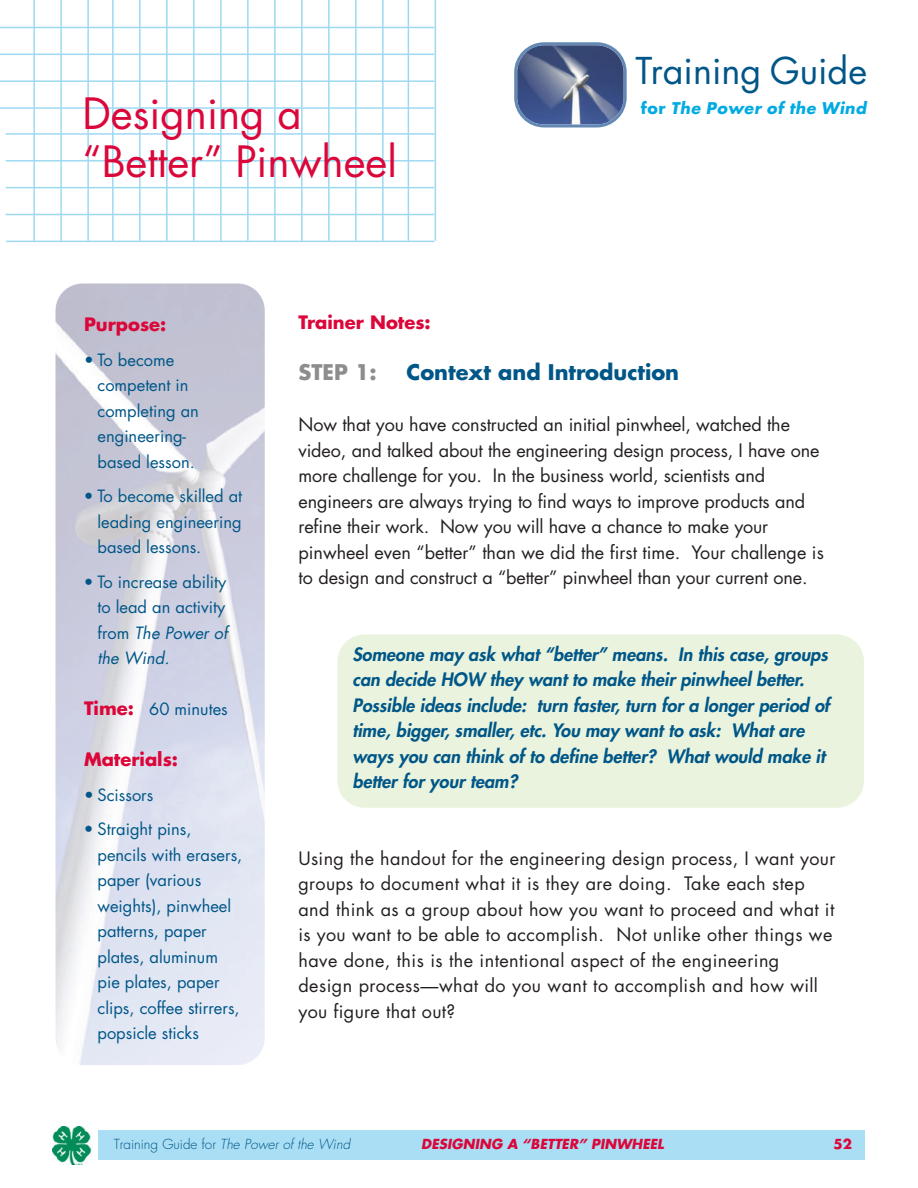
<style>
.page{position:relative;width:918px;height:1188px;background:#fff}
.page>*{position:absolute;margin:0;border:0;box-sizing:border-box;transform-origin:0 0}
.t1{font:42px/48px "Futura";color:#db0639}
.t2{font:36px "Futura";color:#005687}
.t3{font:700 21px "Futura";color:#005687}
.t4{font:700 21px "Futura";color:#8d8c8e}
.t5{font:18px/25.5px "Futura";color:#231f20}
.t6{font:18px/25.5px "Futura";letter-spacing:.025em;color:#231f20}
.t7{font:italic 800 18px/25.5px "Futura";color:#005687}
.t8{font:700 18px "Futura";color:#db0639}
.t9{font:16.5px/25.5px "Futura";color:#005687}
.t10{font:italic 700 15.75px "Futura";letter-spacing:.035em;color:#00abe2}
.t11{font:italic 300 13.5px "Futura";color:#005687}
.t12{font:italic 700 13.5px "Futura";color:#db0639}
.t13{font:700 13.5px "Futura";color:#db0639}
.s1{font-style:normal}
.s2{font-style:italic}
.s3{font-weight:700;font-size:18px;color:#db0639}
</style>
<div class="page">
<hr style="left:33px;top:0;width:2px;height:241px;background:#9ed9f2">
<hr style="left:60px;top:0;width:2px;height:241px;background:#9ed9f2">
<hr style="left:87px;top:0;width:2px;height:241px;background:#9ed9f2">
<hr style="left:112px;top:0;width:2px;height:241px;background:#9ed9f2">
<hr style="left:139px;top:0;width:2px;height:241px;background:#9ed9f2">
<hr style="left:166px;top:0;width:2px;height:241px;background:#9ed9f2">
<hr style="left:193px;top:0;width:2px;height:241px;background:#9ed9f2">
<hr style="left:220px;top:0;width:2px;height:241px;background:#9ed9f2">
<hr style="left:247px;top:0;width:2px;height:241px;background:#9ed9f2">
<hr style="left:274px;top:0;width:2px;height:241px;background:#9ed9f2">
<hr style="left:301px;top:0;width:2px;height:241px;background:#9ed9f2">
<hr style="left:328px;top:0;width:2px;height:241px;background:#9ed9f2">
<hr style="left:355px;top:0;width:2px;height:241px;background:#9ed9f2">
<hr style="left:382px;top:0;width:2px;height:241px;background:#9ed9f2">
<hr style="left:408px;top:0;width:1px;height:241px;background:#9ed9f2">
<hr style="left:435px;top:0;width:1px;height:241px;background:#9ed9f2">
<hr style="left:6px;top:133px;width:428px;height:2px;background:#9ed9f2">
<hr style="left:6px;top:160px;width:428px;height:2px;background:#9ed9f2">
<hr style="left:6px;top:187px;width:428px;height:1px;background:#9ed9f2">
<hr style="left:6px;top:214px;width:428px;height:1px;background:#9ed9f2">
<hr style="left:6px;top:241px;width:428px;height:1px;background:#9ed9f2">
<hr style="left:0;top:27px;width:434px;height:1px;background:#9ed9f2">
<hr style="left:0;top:54px;width:434px;height:1px;background:#9ed9f2">
<hr style="left:0;top:80px;width:434px;height:2px;background:#9ed9f2">
<hr style="left:0;top:107px;width:434px;height:2px;background:#9ed9f2">
<img style="left:56px;top:284px;width:209px;height:781px">
<div style="left:338px;top:634px;width:526px;height:174px;background:#e9f3de;border-radius:27px"></div>
<div style="left:98px;top:1130px;width:767px;height:30px;background:#aadef4"></div>
<img style="left:52px;top:1126px;width:40px;height:39px">
<svg style="left:514px;top:42px;width:113px;height:86px;background:#67779d"></svg>
<h1 class="t1" style="left:82px;top:93px;width:316px">Designing a “Better” Pinwheel</h1>
<h2 class="t2" style="left:635px;top:55px;width:233px">Training Guide</h2>
<p class="t10" style="left:641px;top:101px;width:227px"><span class="s1">for</span> The Power of the Wind</p>
<p class="t8" style="left:84px;top:316px;width:84px">Purpose:</p>
<p class="t9" style="left:97px;top:348px;width:103px;text-indent:-13px">• To become competent in completing an engineering&shy;based lesson.</p>
<p class="t9" style="left:97px;top:485px;width:146px;text-align:justify;text-indent:-13px">• To become skilled at leading engineering based lessons.</p>
<p class="t9" style="left:97px;top:570px;width:132px;text-indent:-13px">• To increase ability to lead an activity from <span class="s2">The Power of the Wind.</span></p>
<p class="t9" style="left:84px;top:698px;width:145px"><span class="s3">Time:</span> 60 minutes</p>
<p class="t8" style="left:84px;top:751px;width:96px">Materials:</p>
<p class="t9" style="left:84px;top:783px;width:71px">• Scissors</p>
<p class="t9" style="left:97px;top:818px;width:146px;text-indent:-13px">• Straight pins, pencils with erasers, paper (various weights), pinwheel patterns, paper plates, aluminum pie plates, paper clips, coffee stirrers, popsicle sticks</p>
<p class="t8" style="left:298px;top:314px;width:134px">Trainer Notes:</p>
<p class="t4" style="left:298px;top:363px;width:80px">STEP 1:</p>
<p class="t3" style="left:407px;top:363px;width:274px">Context and Introduction</p>
<p class="t5" style="left:298px;top:414px;width:527px">Now that you have constructed an initial pinwheel, watched the video, and talked about the engineering design process, I have one more challenge for you. In the business world, scientists and engineers are always trying to find ways to improve products and refine their work. Now you will have a chance to make your pinwheel even “better” than we did the first time. Your challenge is to design and construct a “better” pinwheel than your current one.</p>
<p class="t7" style="left:353px;top:643px;width:479px">Someone may ask what “better” means. In this case, groups can decide HOW they want to make their pinwheel better.<br>Possible ideas include: turn faster, turn for a longer period of time, bigger, smaller, etc. You may want to ask: What are ways you can think of to define better? What would make it better for your team?</p>
<p class="t6" style="left:298px;top:847px;width:538px">Using the handout for the engineering design process, I want your groups to document what it is they are doing. Take each step and think as a group about how you want to proceed and what it is you want to be able to accomplish. Not unlike other things we have done, this is the intentional aspect of the engineering design process—what do you want to accomplish and how will you figure that out?</p>
<p class="t11" style="left:114px;top:1138px;width:238px"><span class="s1">Training Guide for</span> The Power of the Wind</p>
<p class="t12" style="left:421px;top:1138px;width:244px">DESIGNING A “BETTER” PINWHEEL</p>
<p class="t13" style="left:833px;top:1138px;width:20px">52</p>
</div>
